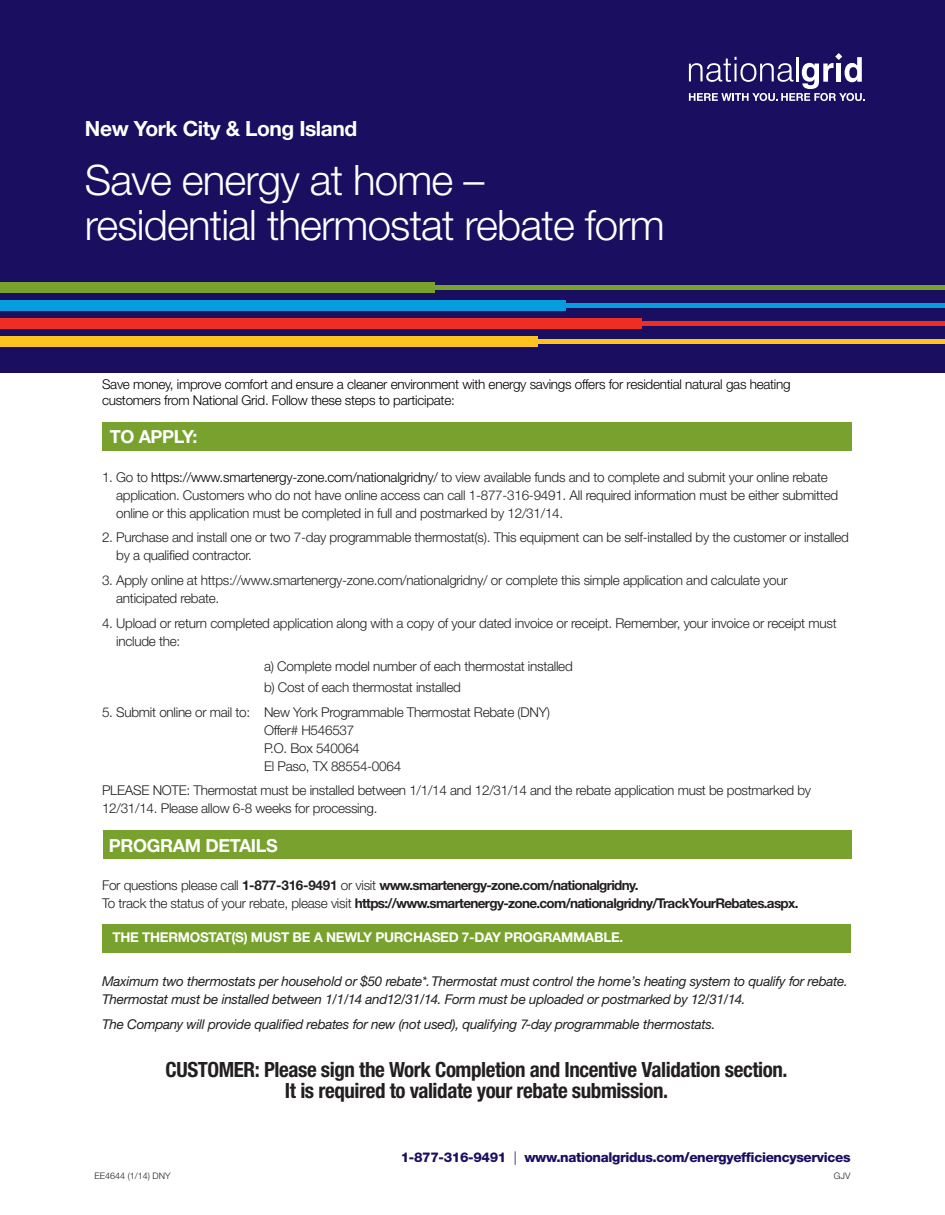
<style>
.page{position:relative;width:945px;height:1215px;background:#fff}
.page>*{position:absolute;margin:0;border:0;box-sizing:border-box;transform-origin:0 0}
.t1{font:300 42px/45px "Helvetica Neue";letter-spacing:-.02em;color:#fff}
.t2{font:700 condensed 21px/21px "Helvetica Neue";letter-spacing:-.02em;color:#231f20;text-align:center}
.t3{font:700 21px "Helvetica Neue";letter-spacing:-.02em;color:#fff}
.t4{font:700 18px "Helvetica Neue";letter-spacing:-.02em;color:#fff}
.t5{font:300 13.5px/18px "Helvetica Neue";letter-spacing:-.02em;color:#231f20}
.t6{font:italic 13.5px/18px "Helvetica Neue CE";letter-spacing:-.02em;color:#231f20}
.t7{font:700 13.5px/18px "Helvetica Neue";letter-spacing:-.05em;color:#231f20}
.t8{font:300 13.5px/16.5px "Helvetica Neue";letter-spacing:-.02em;color:#000}
.t9{font:800 13.5px "Helvetica Neue";letter-spacing:-.025em;color:#1a0e60}
.t10{font:700 13.5px "Helvetica Neue";letter-spacing:-.02em;color:#fff}
.t11{font:300 9px "Helvetica Neue";color:#231f20}
.s1{color:#000}
.s2{font-weight:300}
</style>
<div class="page">
<div style="left:102px;top:924px;width:749px;height:28px;background:#78a22d"></div>
<div style="left:102px;top:423px;width:749px;height:28px;background:#78a22d"></div>
<div style="left:103px;top:831px;width:748px;height:28px;background:#78a22d"></div>
<div style="left:0;top:0;width:945px;height:373px;background:#1a0e60"></div>
<div style="left:0;top:283px;width:434px;height:10px;background:#78a22d"></div>
<hr style="left:354px;top:286px;width:591px;height:4px;background:#78a22d">
<div style="left:0;top:336px;width:538px;height:10px;background:#fec221"></div>
<hr style="left:503px;top:339px;width:442px;height:4px;background:#fec221">
<div style="left:0;top:301px;width:566px;height:10px;background:#069ddc"></div>
<hr style="left:482px;top:304px;width:463px;height:4px;background:#069ddc">
<div style="left:0;top:318px;width:641px;height:11px;background:#ee2e22"></div>
<hr style="left:499px;top:321px;width:446px;height:4px;background:#ee2e22">
<svg style="left:689px;top:53px;width:176px;height:48px"></svg>
<h2 class="t3" style="left:85px;top:116px;width:274px">New York City &amp; Long Island</h2>
<h1 class="t1" style="left:85px;top:156px;width:581px">Save energy at home – residential thermostat rebate form</h1>
<p class="t8" style="left:102px;top:375px;width:690px">Save money, improve comfort and ensure a cleaner environment with energy savings offers for residential natural gas heating customers from National Grid. Follow these steps to participate:</p>
<h3 class="t4" style="left:110px;top:426px;width:89px">TO APPLY:</h3>
<p class="t5" style="left:116px;top:468px;width:723px;text-indent:-14px">1. Go to <span class="s1">https://www.smartenergy-zone.com/nationalgridny/</span> to view available funds and to complete and submit your online rebate application. Customers who do not have online access can call 1-877-316-9491. All required information must be either submitted online or this application must be completed in full and postmarked by 12/31/14.</p>
<p class="t5" style="left:116px;top:528px;width:734px;text-indent:-14px">2. Purchase and install one or two 7-day programmable thermostat(s). This equipment can be self-installed by the customer or installed by a qualified contractor.</p>
<p class="t5" style="left:116px;top:571px;width:673px;text-indent:-14px">3. Apply online at https://www.smartenergy-zone.com/nationalgridny/ or complete this simple application and calculate your anticipated rebate.</p>
<p class="t5" style="left:116px;top:614px;width:722px;text-indent:-14px">4. Upload or return completed application along with a copy of your dated invoice or receipt. Remember, your invoice or receipt must include the:</p>
<p class="t5" style="left:264px;top:655px;width:310px;line-height:21.3px">a) Complete model number of each thermostat installed b) Cost of each thermostat installed</p>
<p class="t5" style="left:264px;top:703px;width:287px;text-indent:-162px">5. Submit online or mail to: New York Programmable Thermostat Rebate (DNY)<br>Offer# H546537<br>P.O. Box 540064<br>El Paso, TX 88554-0064</p>
<p class="t5" style="left:102px;top:781px;width:711px">PLEASE NOTE: Thermostat must be installed between 1/1/14 and 12/31/14 and the rebate application must be postmarked by<br>12/31/14. Please allow 6-8 weeks for processing.</p>
<h3 class="t4" style="left:109px;top:834px;width:170px">PROGRAM DETAILS</h3>
<p class="t7" style="left:102px;top:876px;width:698px"><span class="s2">For questions please call</span> 1-877-316-9491 <span class="s2">or visit</span> www.smartenergy-zone.com/nationalgridny.<br><span class="s2">To track the status of your rebate, please visit</span> https://www.smartenergy-zone.com/nationalgridny/TrackYourRebates.aspx.</p>
<p class="t10" style="left:113px;top:929px;width:512px">THE THERMOSTAT(S) MUST BE A NEWLY PURCHASED 7-DAY PROGRAMMABLE.</p>
<p class="t6" style="left:102px;top:972px;width:747px">Maximum two thermostats per household or $50 rebate*. Thermostat must control the home’s heating system to qualify for rebate.<br>Thermostat must be installed between 1/1/14 and12/31/14. Form must be uploaded or postmarked by 12/31/14.</p>
<p class="t6" style="left:102px;top:1015px;width:615px">The Company will provide qualified rebates for new (not used), qualifying 7-day programmable thermostats.</p>
<h2 class="t2" style="left:166px;top:1059px;width:624px">CUSTOMER: Please sign the Work Completion and Incentive Validation section.<br>It is required to validate your rebate submission.</h2>
<p class="t9" style="left:401px;top:1149px;width:451px">1-877-316-9491 <span class="s2">|</span> www.nationalgridus.com/energyefficiencyservices</p>
<p class="t11" style="left:95px;top:1171px;width:78px">EE4644 (1/14) DNY</p>
<p class="t11" style="left:834px;top:1171px;width:18px">GJV</p>
</div>
